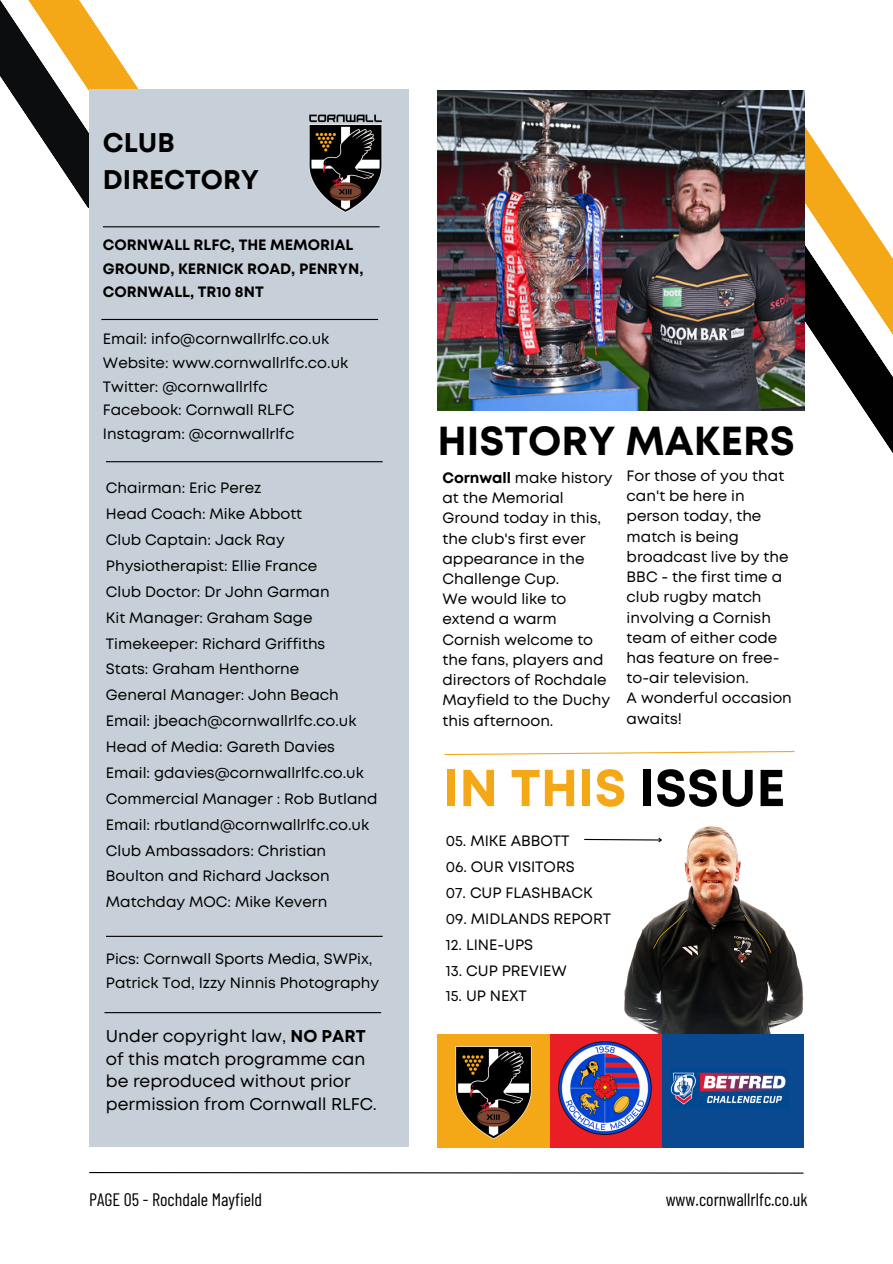
<style>
.page{position:relative;width:893px;height:1264px;background:#fff}
.page>*{position:absolute;margin:0;border:0;box-sizing:border-box;transform-origin:0 0}
.t1{font:700 51.75px "Mont";color:#f5a817}
.t2{font:700 40.5px "Mont";color:#000}
.t3{font:700 27px/37px "Mont";color:#000}
.t4{font:18px "Barlow Condensed";color:#000}
.t5{font:17.1px/22.5px "Mont";color:#000}
.t6{font:15px/20.2px "Mont";color:#000}
.t7{font:700 15px/23.5px "Mont";color:#000}
.s1{font-weight:700}
.s2{color:#000}
</style>
<div class="page">
<svg style="left:89px;top:1172px;width:715px;height:2px"></svg>
<svg style="left:0;top:0;width:131px;height:208px"></svg>
<div style="left:89px;top:89px;width:320px;height:1057px;background:#c7d0d8"></div>
<img style="left:309px;top:114px;width:73px;height:99px">
<hr style="left:103px;top:226px;width:276px;height:1px;background:#000">
<hr style="left:106px;top:461px;width:276px;height:1px;background:#000">
<hr style="left:106px;top:935px;width:276px;height:1px;background:#000">
<svg style="left:444px;top:751px;width:351px;height:4px"></svg>
<img style="left:624px;top:826px;width:180px;height:216px">
<hr style="left:104px;top:1012px;width:277px;height:1px;background:#000">
<hr style="left:101px;top:319px;width:277px;height:1px;background:#000">
<svg style="left:804px;top:110px;width:59px;height:104px"></svg>
<svg style="left:804px;top:214px;width:88px;height:238px"></svg>
<img style="left:437px;top:90px;width:367px;height:321px">
<div style="left:549px;top:1033px;width:112px;height:114px;background:#ea1f25"></div>
<div style="left:437px;top:1033px;width:112px;height:114px;background:#f5a817"></div>
<img style="left:455px;top:1046px;width:77px;height:93px">
<img style="left:558px;top:1041px;width:93px;height:93px">
<div style="left:661px;top:1033px;width:142px;height:114px;background:#0a4990"></div>
<img style="left:670px;top:1072px;width:116px;height:33px">
<svg style="left:584px;top:836px;width:79px;height:7px"></svg>
<h3 class="t3" style="left:103px;top:126px;width:158px">CLUB<br>DIRECTORY</h3>
<p class="t7" style="left:103px;top:234px;width:262px">CORNWALL RLFC, THE MEMORIAL<br>GROUND, KERNICK ROAD, PENRYN,<br>CORNWALL, TR10 8NT</p>
<p class="t6" style="left:103px;top:328px;width:247px;line-height:23.5px">Email: info@cornwallrlfc.co.uk<br>Website: www.cornwallrlfc.co.uk<br>Twitter: @cornwallrlfc<br>Facebook: Cornwall RLFC<br>Instagram: @cornwallrlfc</p>
<p class="t6" style="left:106px;top:476px;width:273px;line-height:25.8px">Chairman: Eric Perez<br>Head Coach: Mike Abbott<br>Club Captain: Jack Ray<br>Physiotherapist: Ellie France<br>Club Doctor: Dr John Garman<br>Kit Manager: Graham Sage<br>Timekeeper: Richard Griffiths<br>Stats: Graham Henthorne<br>General Manager: John Beach<br>Email: jbeach@cornwallrlfc.co.uk<br>Head of Media: Gareth Davies<br>Email: gdavies@cornwallrlfc.co.uk<br>Commercial Manager : Rob Butland<br>Email: rbutland@cornwallrlfc.co.uk<br>Club Ambassadors: Christian<br>Boulton and Richard Jackson<br>Matchday MOC: Mike Kevern</p>
<p class="t6" style="left:106px;top:948px;width:275px;line-height:23.5px">Pics: Cornwall Sports Media, SWPix,<br>Patrick Tod, Izzy Ninnis Photography</p>
<p class="t5" style="left:106px;top:1026px;width:272px">Under copyright law, <span class="s1">NO PART </span>of this match programme can be reproduced without prior permission from Cornwall RLFC.</p>
<h2 class="t2" style="left:437px;top:425px;width:359px">HISTORY MAKERS</h2>
<p class="t6" style="left:442px;top:468px;width:172px"><span class="s1">Cornwall</span> make history at the Memorial<br>Ground today in this, the club's first ever appearance in the<br>Challenge Cup.<br>We would like to extend a warm<br>Cornish welcome to the fans, players and directors of Rochdale<br>Mayfield to the Duchy this afternoon.</p>
<p class="t6" style="left:626px;top:466px;width:167px">For those of you that can't be here in person today, the match is being broadcast live by the<br>BBC - the first time a club rugby match involving a Cornish team of either code has feature on free&shy;to-air television.<br>A wonderful occasion awaits!</p>
<h1 class="t1" style="left:443px;top:768px;width:344px">IN THIS <span class="s2">ISSUE</span></h1>
<p class="t6" style="left:446px;top:832px;width:125px">05. MIKE ABBOTT</p>
<p class="t6" style="left:446px;top:857px;width:130px">06. OUR VISITORS</p>
<p class="t6" style="left:446px;top:883px;width:148px">07. CUP FLASHBACK</p>
<p class="t6" style="left:446px;top:909px;width:167px">09. MIDLANDS REPORT</p>
<p class="t6" style="left:446px;top:935px;width:89px">12. LINE-UPS</p>
<p class="t6" style="left:446px;top:961px;width:123px">13. CUP PREVIEW</p>
<p class="t6" style="left:446px;top:987px;width:82px">15. UP NEXT</p>
<p class="t4" style="left:89px;top:1187px;width:174px">PAGE 05 - Rochdale Mayfield</p>
<p class="t4" style="left:665px;top:1187px;width:143px">www.cornwallrlfc.co.uk</p>
</div>
